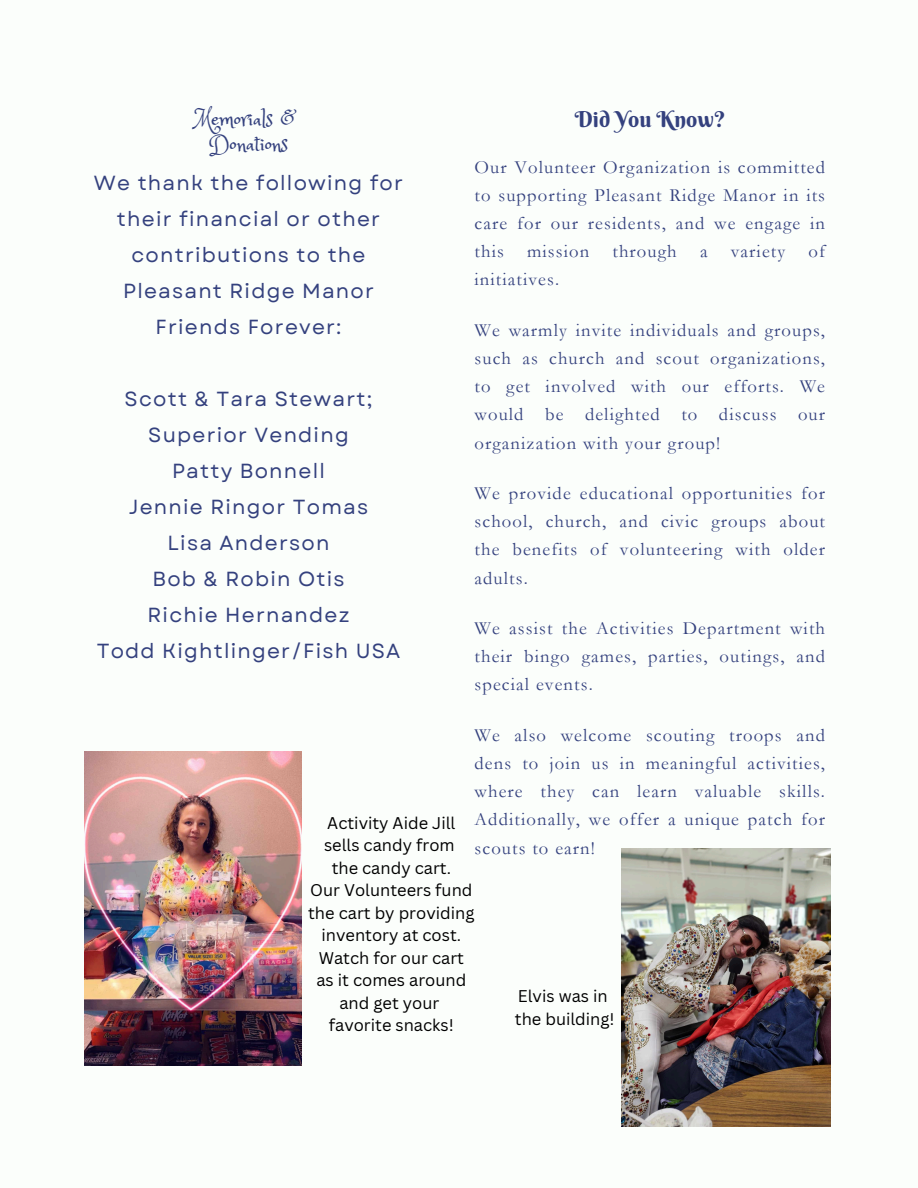
<style>
.page{position:relative;width:918px;height:1188px;background:#fbfefb}
.page>*{position:absolute;margin:0;border:0;box-sizing:border-box;transform-origin:0 0}
.t1{font:21.9px/24.8px "Princess Sofia";color:#34417e;text-align:center}
.t2{font:21.9px "Berkshire Swash";color:#34417e}
.t3{font:20.4px/36px "Garet";letter-spacing:.06em;color:#34417e;text-align:center}
.t4{font:18.6px/28.2px "Garamond";letter-spacing:.06em;color:#34417e;text-align:justify}
.t5{font:16.5px "Canva Sans";color:#000}
</style>
<div class="page">
<img style="left:84px;top:752px;width:218px;height:314px">
<img style="left:622px;top:848px;width:208px;height:278px">
<h1 class="t1" style="left:195px;top:105px;width:102px">Memorials &amp;<br>Donations</h1>
<h1 class="t3" style="left:94px;top:165px;width:311px">We thank the following for their financial or other contributions to the<br>Pleasant Ridge Manor<br>Friends Forever:</h1>
<p class="t2" style="left:575px;top:106px;width:153px">Did You Know?</p>
<p class="t4" style="left:475px;top:153px;width:352px">Our Volunteer Organization is committed to supporting Pleasant Ridge Manor in its care for our residents, and we engage in this mission through a variety of initiatives.</p>
<p class="t4" style="left:475px;top:316px;width:352px">We warmly invite individuals and groups, such as church and scout organizations, to get involved with our efforts. We would be delighted to discuss our organization with your group!</p>
<p class="t4" style="left:475px;top:480px;width:352px">We provide educational opportunities for school, church, and civic groups about the benefits of volunteering with older adults.</p>
<p class="t4" style="left:475px;top:615px;width:352px">We assist the Activities Department with their bingo games, parties, outings, and special events.</p>
<p class="t4" style="left:475px;top:721px;width:352px">We also welcome scouting troops and dens to join us in meaningful activities, where they can learn valuable skills.<br>Additionally, we offer a unique patch for scouts to earn!</p>
<h1 class="t3" style="left:97px;top:381px;width:305px">Scott &amp; Tara Stewart;<br>Superior Vending<br>Patty Bonnell<br>Jennie Ringor Tomas<br>Lisa Anderson<br>Bob &amp; Robin Otis<br>Richie Hernandez<br>Todd Kightlinger/Fish USA</h1>
<p class="t5" style="left:327px;top:811px;width:130px">Activity Aide Jill</p>
<p class="t5" style="left:324px;top:834px;width:132px">sells candy from</p>
<p class="t5" style="left:332px;top:856px;width:121px">the candy cart.</p>
<p class="t5" style="left:310px;top:879px;width:164px">Our Volunteers fund</p>
<p class="t5" style="left:308px;top:901px;width:168px">the cart by providing</p>
<h1 class="t5" style="left:322px;top:924px;width:141px">inventory at cost.</h1>
<h2 class="t5" style="left:319px;top:946px;width:147px">Watch for our cart</h2>
<h2 class="t5" style="left:316px;top:969px;width:152px">as it comes around</h2>
<h2 class="t5" style="left:339px;top:991px;width:101px">and get your</h2>
<h2 class="t5" style="left:329px;top:1014px;width:126px">favorite snacks!</h2>
<h2 class="t5" style="left:518px;top:985px;width:91px">Elvis was in</h2>
<p class="t5" style="left:515px;top:1007px;width:101px">the building!</p>
</div>
